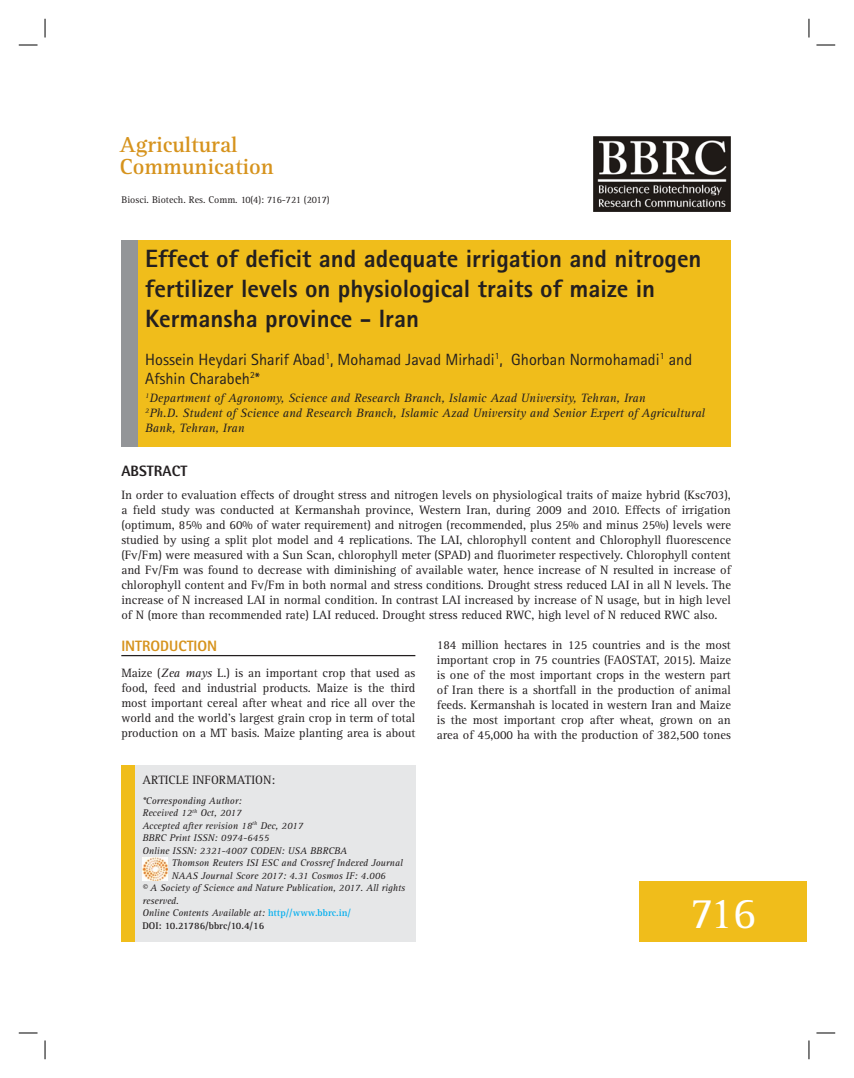
<style>
.page{position:relative;width:854px;height:1078px;background:#fff}
.page>*{position:absolute;margin:0;border:0;box-sizing:border-box;transform-origin:0 0}
.t1{font:45px "Rotis Serif Std";color:#fff}
.t2{font:800 25px/30px "Rotis Sans Serif Std";color:#231f20}
.t3{font:700 22.5px/22.5px "Rotis Serif Std";color:#d6931d}
.t4{font:16.25px/18.8px "Rotis Sans Serif Std";color:#231f20}
.t5{font:800 15px "Rotis Sans Serif Std";color:#d6931d}
.t6{font:800 15px "Rotis Semi Sans Std";color:#231f20}
.t7{font:12.5px/15px "Rotis Serif Std";color:#231f20;text-align:justify}
.t8{font:italic 12.5px/15px "Rotis Serif Std";color:#231f20}
.t9{font:italic 10px "Rotis Serif Std";color:#231f20}
.t10{font:10px "Rotis Serif Std";color:#231f20}
.t11{font:700 10px "Rotis Serif Std";color:#231f20}
.s1{font-style:italic}
.s2{font-weight:700;font-style:normal;color:#00aeef}
</style>
<div class="page">
<div style="left:130px;top:240px;width:600px;height:206px;background:#f0bd1b"></div>
<div style="left:121px;top:240px;width:17px;height:206px;background:#939598"></div>
<div style="left:639px;top:882px;width:168px;height:60px;background:#f0bd1b"></div>
<img style="left:593px;top:137px;width:137px;height:75px">
<div style="left:135px;top:765px;width:280px;height:177px;background:#e6e7e8"></div>
<div style="left:121px;top:765px;width:14px;height:177px;background:#f0bd1b"></div>
<img style="left:142px;top:857px;width:26px;height:23px">
<hr style="left:121px;top:655px;width:294px;height:1px;background:#231f20">
<svg style="left:19px;top:44px;width:19px;height:2px"></svg>
<svg style="left:816px;top:44px;width:19px;height:2px"></svg>
<svg style="left:19px;top:1032px;width:19px;height:2px"></svg>
<svg style="left:816px;top:1032px;width:19px;height:2px"></svg>
<svg style="left:44px;top:19px;width:2px;height:19px"></svg>
<svg style="left:44px;top:1040px;width:2px;height:19px"></svg>
<svg style="left:808px;top:19px;width:1px;height:19px"></svg>
<svg style="left:808px;top:1040px;width:1px;height:19px"></svg>
<h3 class="t3" style="left:120px;top:135px;width:155px">Agricultural<br>Communication</h3>
<p class="t10" style="left:122px;top:196px;width:209px">Biosci. Biotech. Res. Comm. 10(4): 716-721 (2017)</p>
<h2 class="t2" style="left:145px;top:246px;width:557px">Effect of deficit and adequate irrigation and nitrogen fertilizer levels on physiological traits of maize in<br>Kermansha province - Iran</h2>
<h3 class="t4" style="left:145px;top:352px;width:548px">Hossein Heydari Sharif Abad<sup>1</sup>, Mohamad Javad Mirhadi<sup>1</sup>, Ghorban Normohamadi<sup>1</sup> and<br>Afshin Charabeh<sup>2</sup>*</h3>
<p class="t8" style="left:145px;top:392px;width:561px"><sup>1</sup>Department of Agronomy, Science and Research Branch, Islamic Azad University, Tehran, Iran<br><sup>2</sup>Ph.D. Student of Science and Research Branch, Islamic Azad University and Senior Expert of Agricultural<br>Bank, Tehran, Iran</p>
<p class="t6" style="left:121px;top:465px;width:67px">ABSTRACT</p>
<p class="t7" style="left:121px;top:488px;width:611px">In order to evaluation effects of drought stress and nitrogen levels on physiological traits of maize hybrid (Ksc703), a field study was conducted at Kermanshah province, Western Iran, during 2009 and 2010. Effects of irrigation (optimum, 85% and 60% of water requirement) and nitrogen (recommended, plus 25% and minus 25%) levels were studied by using a split plot model and 4 replications. The LAI, chlorophyll content and Chlorophyll fluorescence (Fv/Fm) were measured with a Sun Scan, chlorophyll meter (SPAD) and fluorimeter respectively. Chlorophyll content and Fv/Fm was found to decrease with diminishing of available water, hence increase of N resulted in increase of chlorophyll content and Fv/Fm in both normal and stress conditions. Drought stress reduced LAI in all N levels. The increase of N increased LAI in normal condition. In contrast LAI increased by increase of N usage, but in high level of N (more than recommended rate) LAI reduced. Drought stress reduced RWC, high level of N reduced RWC also.</p>
<p class="t5" style="left:121px;top:640px;width:97px">INTRODUCTION</p>
<p class="t7" style="left:121px;top:666px;width:295px">Maize (<span class="s1">Zea mays</span> L.) is an important crop that used as food, feed and industrial products. Maize is the third most important cereal after wheat and rice all over the world and the world’s largest grain crop in term of total production on a MT basis. Maize planting area is about</p>
<p class="t7" style="left:142px;top:773px;width:134px">ARTICLE INFORMATION:</p>
<p class="t9" style="left:142px;top:796px;width:101px">*Corresponding Author:</p>
<p class="t9" style="left:142px;top:809px;width:101px">Received 12<sup>th</sup> Oct, 2017</p>
<p class="t9" style="left:142px;top:821px;width:162px">Accepted after revision 18<sup>th</sup> Dec, 2017</p>
<p class="t9" style="left:142px;top:834px;width:128px">BBRC Print ISSN: 0974-6455</p>
<p class="t9" style="left:142px;top:846px;width:206px">Online ISSN: 2321-4007 CODEN: USA BBRCBA</p>
<p class="t9" style="left:172px;top:859px;width:232px">Thomson Reuters ISI ESC and Crossref Indexed Journal</p>
<p class="t9" style="left:172px;top:871px;width:215px">NAAS Journal Score 2017: 4.31 Cosmos IF: 4.006</p>
<p class="t9" style="left:142px;top:884px;width:264px">© A Society of Science and Nature Publication, 2017. All rights</p>
<p class="t9" style="left:142px;top:896px;width:38px">reserved.</p>
<p class="t9" style="left:142px;top:909px;width:210px">Online Contents Available at: <span class="s2">http//www.bbrc.in/</span></p>
<p class="t11" style="left:142px;top:921px;width:123px">DOI: 10.21786/bbrc/10.4/16</p>
<p class="t7" style="left:437px;top:638px;width:295px">184 million hectares in 125 countries and is the most important crop in 75 countries (FAOSTAT, 2015). Maize is one of the most important crops in the western part of Iran there is a shortfall in the production of animal feeds. Kermanshah is located in western Iran and Maize is the most important crop after wheat, grown on an area of 45,000 ha with the production of 382,500 tones</p>
<h1 class="t1" style="left:690px;top:894px;width:67px">716</h1>
</div>
